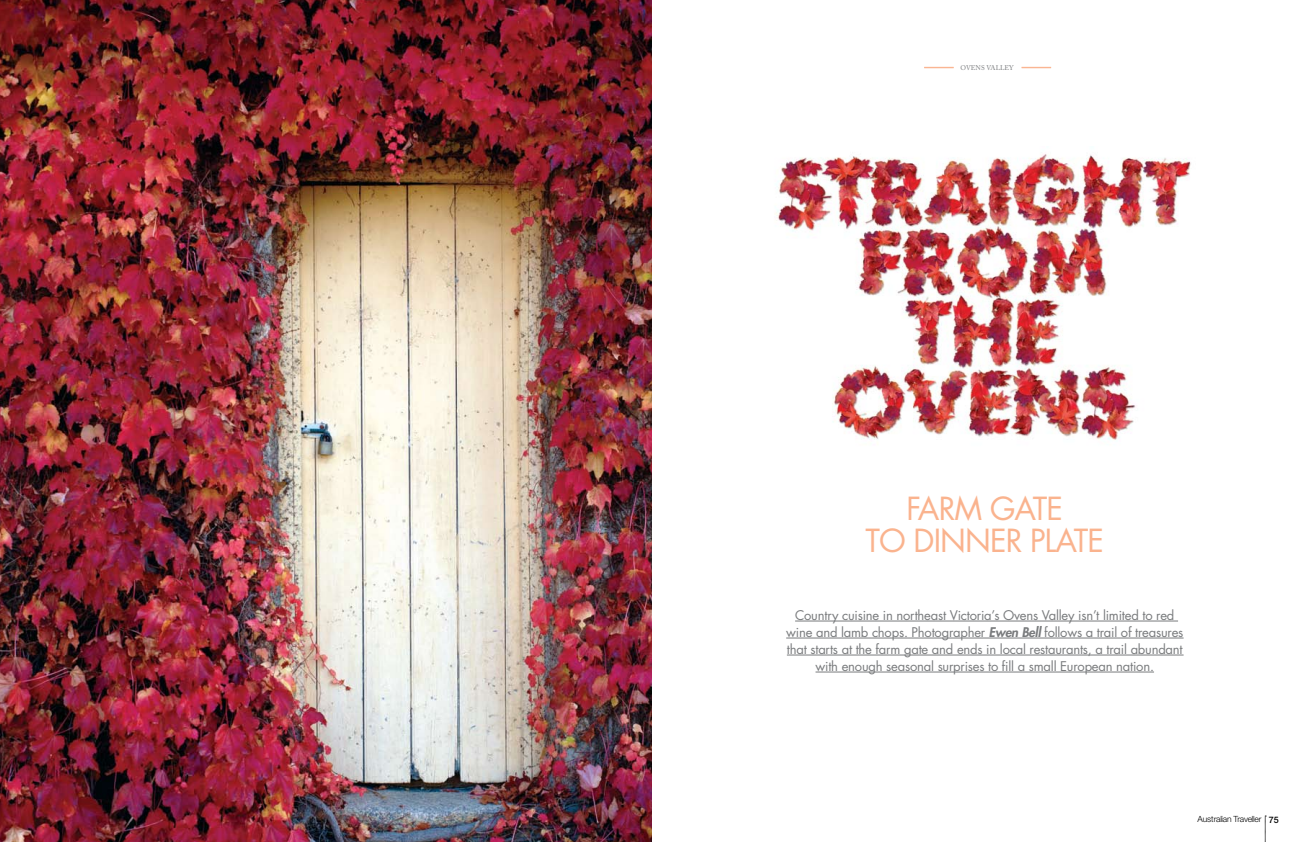
<style>
.page{position:relative;width:1304px;height:842px;background:#fff}
.page>*{position:absolute;margin:0;border:0;box-sizing:border-box;transform-origin:0 0}
.t1{font:31px/32px "Futura Std";letter-spacing:-.03em;color:#fab38e;text-align:center}
.t2{font:13px/17px "Futura Std";letter-spacing:-.015em;color:#797b7d;text-align:center}
.t3{font:300 8.5px "Helvetica Neue";letter-spacing:-.03em;color:#000}
.t4{font:6.8px "Adobe Caslon Pro";letter-spacing:-.01em;color:#797b7d}
.s1{font-weight:800;font-style:italic}
.s2{font-weight:500;font-size:8.9px}
</style>
<div class="page">
<svg style="left:1265px;top:816px;width:1px;height:26px"></svg>
<img style="left:0;top:0;width:652px;height:842px">
<hr style="left:795px;top:621px;width:383px;height:1px;background:#797b7d">
<hr style="left:786px;top:638px;width:398px;height:1px;background:#797b7d">
<hr style="left:787px;top:655px;width:397px;height:1px;background:#797b7d">
<hr style="left:816px;top:672px;width:338px;height:1px;background:#797b7d">
<hr style="left:924px;top:68px;width:30px;height:1px;background:#fab38e">
<hr style="left:924px;top:67px;width:30px;height:1px;background:#fab38e">
<svg style="left:1022px;top:67px;width:29px;height:2px"></svg>
<img style="left:775px;top:154px;width:416px;height:286px">
<p class="t4" style="left:961px;top:64px;width:55px">OVENS VALLEY</p>
<h1 class="t1" style="left:866px;top:492px;width:240px">FARM GATE<br>TO DINNER PLATE</h1>
<p class="t2" style="left:786px;top:607px;width:399px">Country cuisine in northeast Victoria’s Ovens Valley isn’t limited to red wine and lamb chops. Photographer <span class="s1">Ewen Bell</span> follows a trail of treasures that starts at the farm gate and ends in local restaurants, a trail abundant with enough seasonal surprises to fill a small European nation.</p>
<p class="t3" style="left:1198px;top:814px;width:83px">Australian Traveller <span class="s2">75</span></p>
</div>
